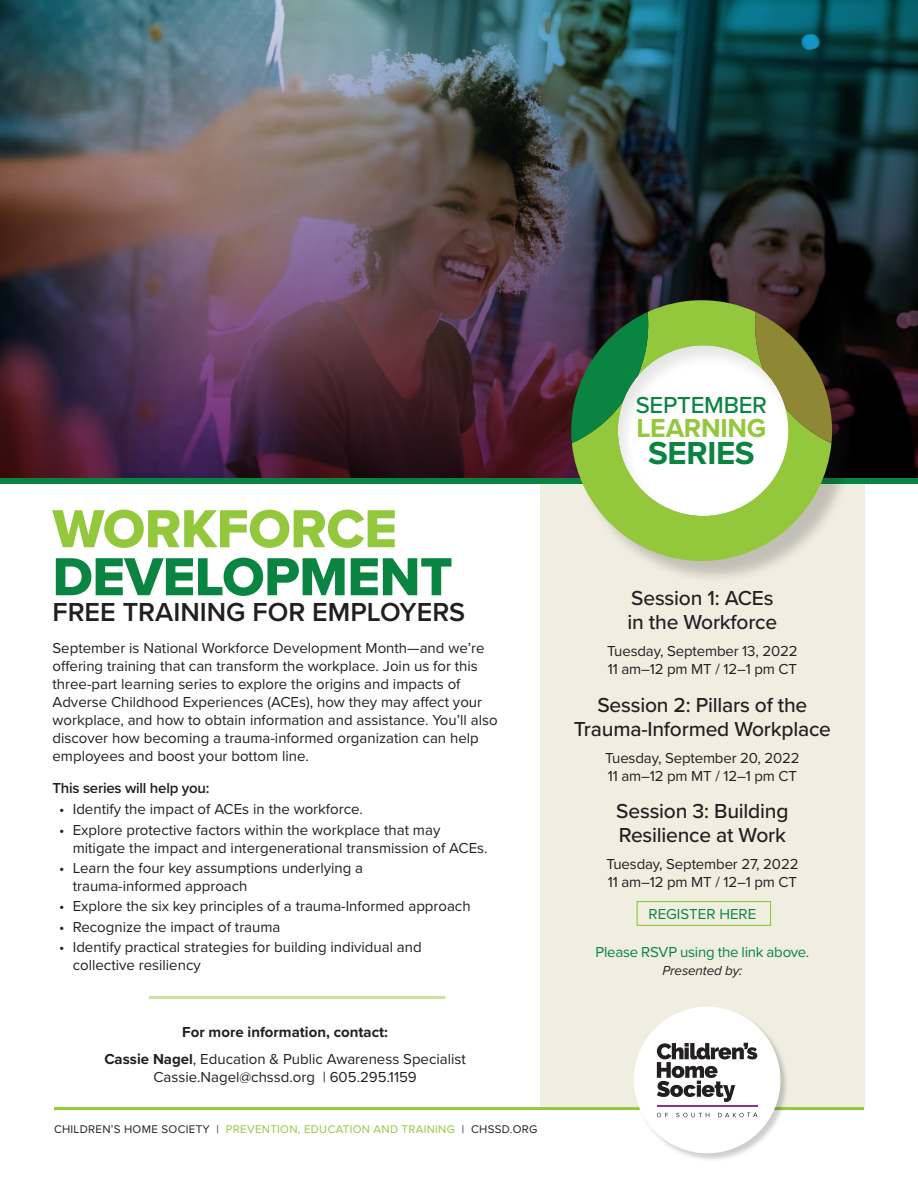
<style>
.page{position:relative;width:918px;height:1188px;background:#fff}
.page>*{position:absolute;margin:0;border:0;box-sizing:border-box;transform-origin:0 0}
.t1{font:55.5px "Proxima Nova Extrabld";letter-spacing:-.01em;color:#0a8441}
.t2{font:55.5px "Proxima Nova Extrabld";letter-spacing:-.01em;color:#94c83c}
.t3{font:700 33px "Proxima Nova";letter-spacing:-.01em;color:#0a8441}
.t4{font:600 27px "Proxima Nova";color:#231f20}
.t5{font:700 27px "Proxima Nova";letter-spacing:-.01em;color:#94c83c}
.t6{font:500 24px "Proxima Nova";letter-spacing:-.01em;color:#0a8441}
.t7{font:500 21px/24px "Proxima Nova";letter-spacing:-.01em;color:#231f20}
.t8{font:15px/18px "Proxima Nova";color:#231f20}
.t9{font:700 15px/27px "Proxima Nova";color:#231f20;text-align:center}
.t10{font:15px "Proxima Nova";letter-spacing:-.015em;color:#0a8441}
.t11{font:600 15px "Proxima Nova";letter-spacing:-.015em;color:#231f20}
.t12{font:italic 13.5px "Proxima Nova";letter-spacing:-.01em;color:#231f20}
.t13{font:11.55px "Proxima Nova";letter-spacing:.025em;color:#231f20}
.s1{font-weight:400}
.s2{color:#94c83c}
</style>
<div class="page">
<div style="left:540px;top:484px;width:324px;height:623px;background:#f0eee1"></div>
<img style="left:0;top:0;width:918px;height:478px">
<hr style="left:54px;top:1107px;width:810px;height:3px;background:#94c83c">
<div style="left:0;top:478px;width:918px;height:6px;background:#0a8441"></div>
<img style="left:632px;top:1007px;width:159px;height:153px">
<div style="left:634px;top:1007px;width:146px;height:146px;background:#fff;border-radius:50%"></div>
<svg style="left:657px;top:1043px;width:100px;height:59px"></svg>
<hr style="left:657px;top:1105px;width:100px;height:2px;background:#843494">
<svg style="left:657px;top:1113px;width:11px;height:4px"></svg>
<svg style="left:676px;top:1113px;width:33px;height:4px"></svg>
<svg style="left:718px;top:1113px;width:39px;height:4px"></svg>
<div style="left:574px;top:303px;width:281px;height:281px;background:#231f20;opacity:.22"></div>
<svg style="left:571px;top:300px;width:261px;height:261px;background:#7e9b52"></svg>
<div style="left:615px;top:344px;width:174px;height:174px;background:#231f20;opacity:.12"></div>
<hr style="left:149px;top:996px;width:296px;height:3px;background:#94c83c">
<div style="left:637px;top:901px;width:134px;height:25px;border:1px solid #94c83c"></div>
<h1 class="t2" style="left:52px;top:487px;width:346px">WORKFORCE</h1>
<h1 class="t1" style="left:52px;top:535px;width:402px">DEVELOPMENT</h1>
<h3 class="t4" style="left:52px;top:592px;width:414px">FREE TRAINING FOR EMPLOYERS</h3>
<p class="t8" style="left:52px;top:638px;width:447px">September is National Workforce Development Month—and we’re offering training that can transform the workplace. Join us for this three-part learning series to explore the origins and impacts of Adverse Childhood Experiences (ACEs), how they may affect your workplace, and how to obtain information and assistance. You’ll also discover how becoming a trauma-informed organization can help employees and boost your bottom line.</p>
<p class="t11" style="left:52px;top:776px;width:159px">This series will help you:</p>
<p class="t8" style="left:59px;top:799px;width:305px">• Identify the impact of ACEs in the workforce.</p>
<p class="t8" style="left:73px;top:820px;width:416px;text-indent:-14px">• Explore protective factors within the workplace that may mitigate the impact and intergenerational transmission of ACEs.</p>
<p class="t8" style="left:73px;top:858px;width:292px;text-indent:-14px">• Learn the four key assumptions underlying a trauma-informed approach</p>
<p class="t8" style="left:59px;top:897px;width:413px">• Explore the six key principles of a trauma-Informed approach</p>
<p class="t8" style="left:59px;top:917px;width:223px">• Recognize the impact of trauma</p>
<p class="t8" style="left:73px;top:938px;width:351px;text-indent:-14px">• Identify practical strategies for building individual and collective resiliency</p>
<p class="t9" style="left:104px;top:1018px;width:363px">For more information, contact:<br>Cassie Nagel<span class="s1">, Education &amp; Public Awareness Specialist</span></p>
<p class="t8" style="left:153px;top:1067px;width:265px">Cassie.Nagel@chssd.org | 605.295.1159</p>
<p class="t13" style="left:54px;top:1120px;width:485px">CHILDREN’S HOME SOCIETY | <span class="s2">PREVENTION, EDUCATION AND TRAINING</span> | CHSSD.ORG</p>
<h3 class="t6" style="left:636px;top:387px;width:133px">SEPTEMBER</h3>
<h3 class="t5" style="left:636px;top:408px;width:132px">LEARNING</h3>
<h2 class="t3" style="left:648px;top:428px;width:108px">SERIES</h2>
<h3 class="t7" style="left:628px;top:586px;width:151px">Session 1: ACEs in the Workforce</h3>
<p class="t8" style="left:607px;top:642px;width:192px">Tuesday, September 13, 2022<br>11 am–12 pm MT / 12–1 pm CT</p>
<h3 class="t7" style="left:574px;top:692px;width:259px;text-align:center">Session 2: Pillars of the<br>Trauma-Informed Workplace</h3>
<p class="t8" style="left:605px;top:748px;width:196px">Tuesday, September 20, 2022<br>11 am–12 pm MT / 12–1 pm CT</p>
<h3 class="t7" style="left:616px;top:799px;width:174px">Session 3: Building<br>Resilience at Work</h3>
<p class="t8" style="left:606px;top:855px;width:194px">Tuesday, September 27, 2022<br>11 am–12 pm MT / 12–1 pm CT</p>
<p class="t10" style="left:649px;top:903px;width:109px">REGISTER HERE</p>
<p class="t10" style="left:596px;top:941px;width:215px">Please RSVP using the link above.</p>
<p class="t12" style="left:662px;top:960px;width:81px">Presented by:</p>
</div>
